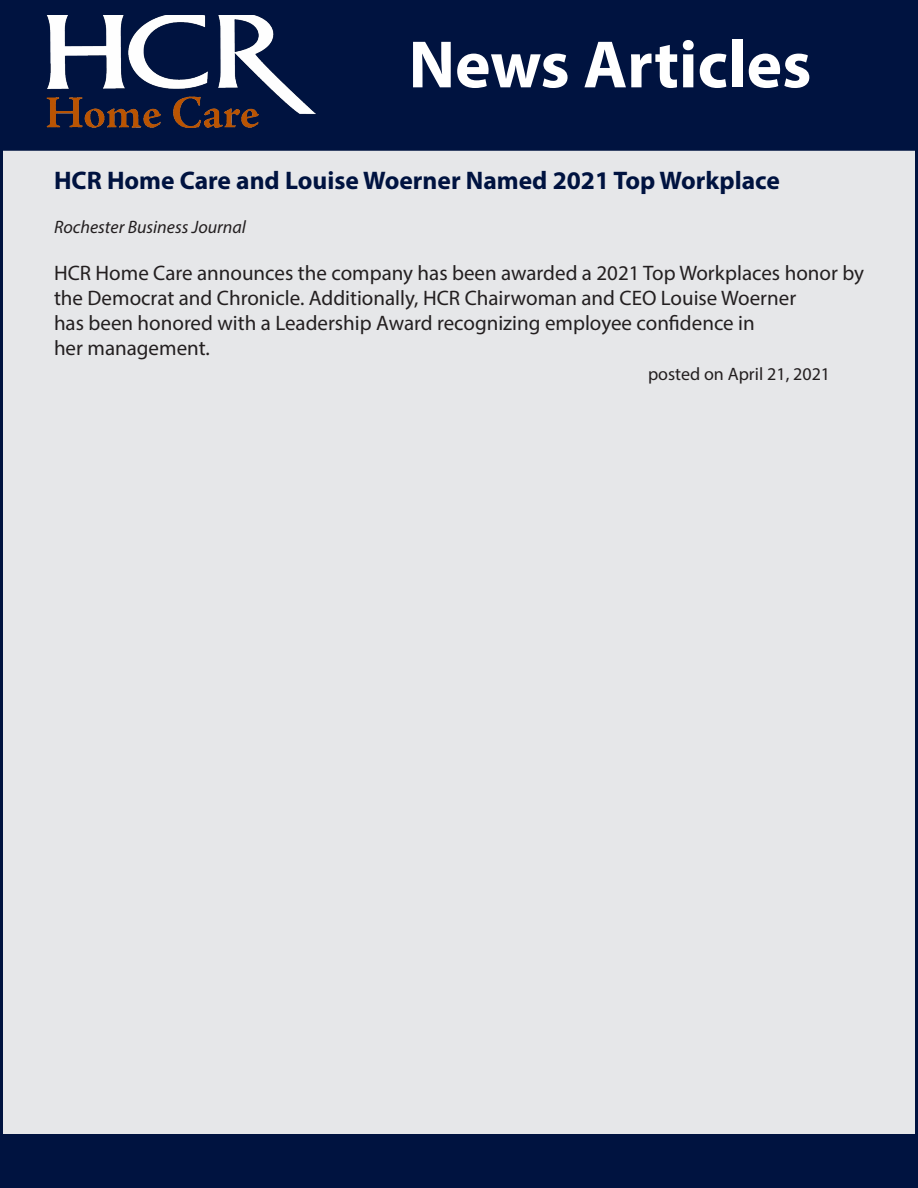
<style>
.page{position:relative;width:918px;height:1188px;background:#fff}
.page>*{position:absolute;margin:0;border:0;box-sizing:border-box;transform-origin:0 0}
.t1{font:700 67.5px "Myriad Pro";color:#fff}
.t2{font:700 25.5px "Myriad Pro";color:#001340}
.t3{font:21px/25.2px "Myriad Pro";color:#231f20}
.t4{font:italic 18px "Myriad Pro";color:#231f20}
.t5{font:18px "Myriad Pro";color:#231f20}
</style>
<div class="page">
<div style="left:0;top:151px;width:918px;height:983px;background:#e6e7e9"></div>
<div style="left:0;top:0;width:918px;height:151px;background:#001340"></div>
<div style="left:0;top:1134px;width:918px;height:54px;background:#001340"></div>
<img style="left:45px;top:15px;width:271px;height:113px">
<p class="t1" style="left:409px;top:21px;width:404px">News Articles</p>
<p class="t2" style="left:54px;top:164px;width:727px">HCR Home Care and Louise Woerner Named 2021 Top Workplace</p>
<p class="t4" style="left:54px;top:216px;width:194px">Rochester Business Journal</p>
<p class="t3" style="left:54px;top:260px;width:812px">HCR Home Care announces the company has been awarded a 2021 Top Workplaces honor by the Democrat and Chronicle. Additionally, HCR Chairwoman and CEO Louise Woerner</p>
<p class="t3" style="left:54px;top:310px;width:702px">has been honored with a Leadership Award recognizing employee confidence in</p>
<p class="t3" style="left:54px;top:335px;width:158px">her management.</p>
<p class="t5" style="left:648px;top:363px;width:184px">posted on April 21, 2021</p>
</div>
